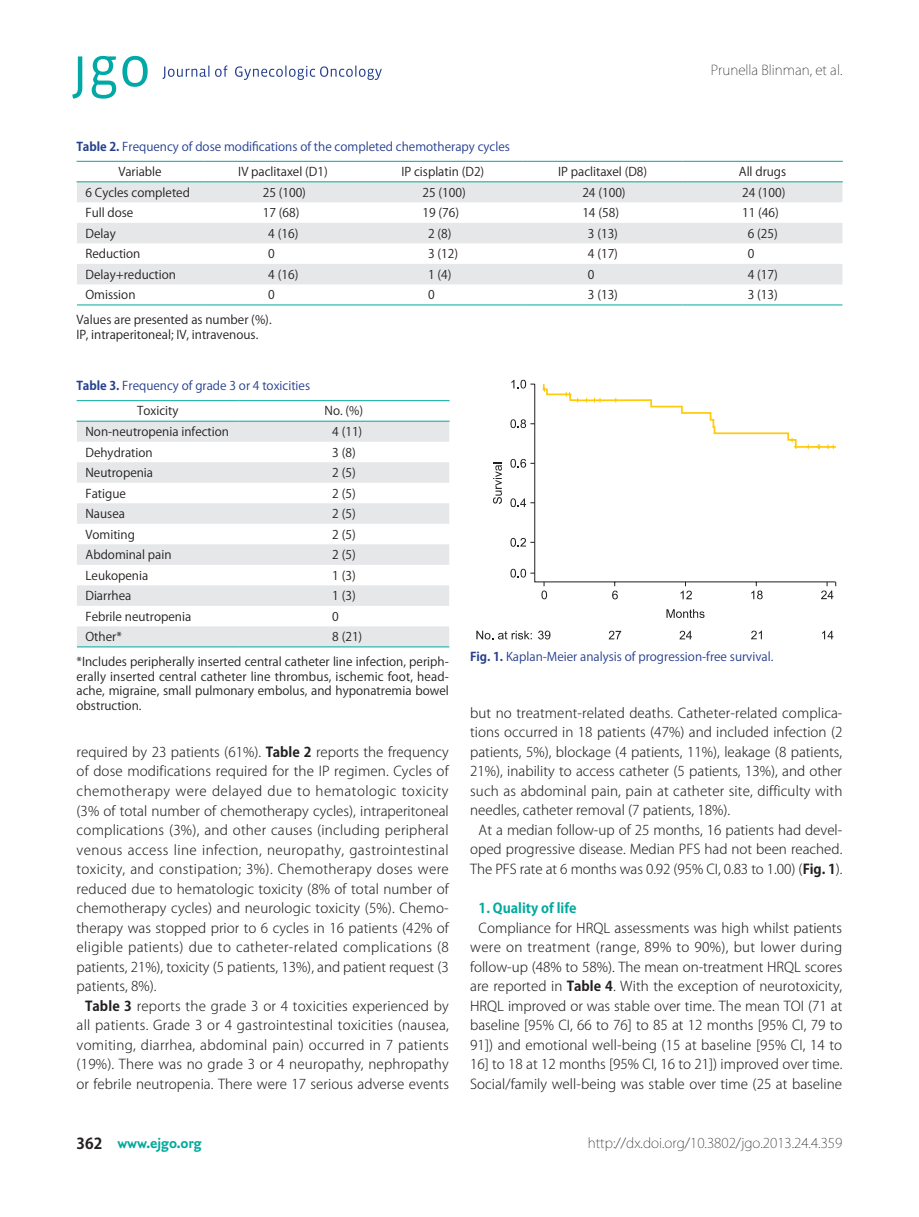
<style>
.page{position:relative;width:919px;height:1217px;background:#fff}
.page>*{position:absolute;margin:0;border:0;box-sizing:border-box;transform-origin:0 0}
.t1{font:700 15px "Nexus Sans";color:#00a99d}
.본문{font:300 13.5px/19.5px "Koz Go Pro";color:#231f20;text-align:justify}
.t2{font:200 13.5px "Koz Go Pro";color:#231f20}
._1{font:700 13.5px "Koz Go Pro";color:#00a99d}
.표내용{font:12px/14.4px "Koz Go Pro";color:#231f20;text-align:justify}
.표제목{font:12px "Koz Go Pro";color:#253f8e}
.그림제목{font:12px "Koz Go Pro";color:#253f8e}
.s1{font-weight:700}
.s2{font-family:"Koz Go Pro";color:#231f20}
</style>
<div class="page">
<svg style="left:72px;top:56px;width:76px;height:43px"></svg>
<svg style="left:162px;top:65px;width:220px;height:15px"></svg>
<svg style="left:77px;top:182px;width:765px;height:102px;fill:#e6e7e9"></svg>
<hr style="left:77px;top:161px;width:126px;height:1px;background:#00a99d">
<hr style="left:203px;top:161px;width:160px;height:1px;background:#00a99d">
<hr style="left:363px;top:161px;width:159px;height:1px;background:#00a99d">
<hr style="left:522px;top:161px;width:160px;height:1px;background:#00a99d">
<hr style="left:682px;top:161px;width:160px;height:1px;background:#00a99d">
<hr style="left:77px;top:181px;width:126px;height:1px;background:#00a99d">
<hr style="left:203px;top:181px;width:160px;height:1px;background:#00a99d">
<hr style="left:363px;top:181px;width:159px;height:1px;background:#00a99d">
<hr style="left:522px;top:181px;width:160px;height:1px;background:#00a99d">
<hr style="left:682px;top:181px;width:160px;height:1px;background:#00a99d">
<hr style="left:77px;top:304px;width:126px;height:1px;background:#00a99d">
<hr style="left:203px;top:304px;width:160px;height:1px;background:#00a99d">
<hr style="left:363px;top:304px;width:159px;height:1px;background:#00a99d">
<hr style="left:522px;top:304px;width:160px;height:1px;background:#00a99d">
<hr style="left:682px;top:304px;width:160px;height:1px;background:#00a99d">
<svg style="left:77px;top:421px;width:372px;height:225px;fill:#e6e7e9"></svg>
<hr style="left:77px;top:400px;width:162px;height:1px;background:#00a99d">
<hr style="left:239px;top:400px;width:210px;height:1px;background:#00a99d">
<hr style="left:77px;top:420px;width:162px;height:1px;background:#00a99d">
<hr style="left:239px;top:420px;width:210px;height:1px;background:#00a99d">
<hr style="left:77px;top:646px;width:162px;height:1px;background:#00a99d">
<hr style="left:239px;top:646px;width:210px;height:1px;background:#00a99d">
<svg style="left:493px;top:462px;width:9px;height:41px"></svg>
<svg style="left:612px;top:590px;width:5px;height:9px"></svg>
<svg style="left:680px;top:590px;width:11px;height:9px"></svg>
<svg style="left:751px;top:590px;width:11px;height:9px"></svg>
<svg style="left:666px;top:609px;width:38px;height:9px"></svg>
<svg style="left:530px;top:383px;width:304px;height:204px"></svg>
<svg style="left:511px;top:379px;width:15px;height:9px"></svg>
<svg style="left:510px;top:419px;width:24px;height:9px"></svg>
<svg style="left:510px;top:459px;width:24px;height:8px"></svg>
<svg style="left:510px;top:498px;width:24px;height:9px"></svg>
<svg style="left:510px;top:537px;width:24px;height:9px"></svg>
<svg style="left:510px;top:568px;width:24px;height:9px"></svg>
<svg style="left:541px;top:581px;width:6px;height:18px"></svg>
<svg style="left:608px;top:630px;width:13px;height:9px"></svg>
<svg style="left:679px;top:630px;width:12px;height:9px"></svg>
<svg style="left:751px;top:630px;width:10px;height:9px"></svg>
<svg style="left:822px;top:630px;width:11px;height:9px"></svg>
<svg style="left:476px;top:630px;width:56px;height:9px"></svg>
<svg style="left:538px;top:630px;width:12px;height:9px"></svg>
<svg style="left:542px;top:383px;width:294px;height:66px"></svg>
<svg style="left:821px;top:581px;width:15px;height:18px"></svg>
<p class="t2" style="left:710px;top:61px;width:133px">Prunella Blinman, et al.</p>
<p class="표제목" style="left:77px;top:139px;width:435px"><span class="s1">Table 2.</span> Frequency of dose modifications of the completed chemotherapy cycles</p>
<p class="표내용" style="left:118px;top:165px;width:45px">Variable</p>
<p class="표내용" style="left:238px;top:165px;width:91px">IV paclitaxel (D1)</p>
<p class="표내용" style="left:401px;top:165px;width:84px">IP cisplatin (D2)</p>
<p class="표내용" style="left:558px;top:165px;width:91px">IP paclitaxel (D8)</p>
<p class="표내용" style="left:738px;top:165px;width:49px">All drugs</p>
<p class="표내용" style="left:85px;top:185px;width:106px">6 Cycles completed</p>
<p class="표내용" style="left:263px;top:185px;width:45px">25 (100)</p>
<p class="표내용" style="left:422px;top:185px;width:45px">25 (100)</p>
<p class="표내용" style="left:582px;top:185px;width:45px">24 (100)</p>
<p class="표내용" style="left:742px;top:185px;width:45px">24 (100)</p>
<p class="표내용" style="left:85px;top:206px;width:49px">Full dose</p>
<p class="표내용" style="left:263px;top:206px;width:38px">17 (68)</p>
<p class="표내용" style="left:422px;top:206px;width:38px">19 (76)</p>
<p class="표내용" style="left:582px;top:206px;width:38px">14 (58)</p>
<p class="표내용" style="left:742px;top:206px;width:38px">11 (46)</p>
<p class="표내용" style="left:85px;top:226px;width:32px">Delay</p>
<p class="표내용" style="left:268px;top:226px;width:32px">4 (16)</p>
<p class="표내용" style="left:428px;top:226px;width:25px">2 (8)</p>
<p class="표내용" style="left:588px;top:226px;width:32px">3 (13)</p>
<p class="표내용" style="left:747px;top:226px;width:32px">6 (25)</p>
<p class="표내용" style="left:85px;top:247px;width:56px">Reduction</p>
<p class="표내용" style="left:268px;top:247px;width:8px">0</p>
<p class="표내용" style="left:428px;top:247px;width:32px">3 (12)</p>
<p class="표내용" style="left:588px;top:247px;width:32px">4 (17)</p>
<p class="표내용" style="left:747px;top:247px;width:8px">0</p>
<p class="표내용" style="left:85px;top:267px;width:92px">Delay+reduction</p>
<p class="표내용" style="left:268px;top:267px;width:32px">4 (16)</p>
<p class="표내용" style="left:428px;top:267px;width:25px">1 (4)</p>
<p class="표내용" style="left:588px;top:267px;width:8px">0</p>
<p class="표내용" style="left:747px;top:267px;width:32px">4 (17)</p>
<p class="표내용" style="left:85px;top:288px;width:52px">Omission</p>
<p class="표내용" style="left:268px;top:288px;width:8px">0</p>
<p class="표내용" style="left:428px;top:288px;width:8px">0</p>
<p class="표내용" style="left:588px;top:288px;width:32px">3 (13)</p>
<p class="표내용" style="left:747px;top:288px;width:32px">3 (13)</p>
<p class="표내용" style="left:77px;top:313px;width:196px">Values are presented as number (%).</p>
<p class="표내용" style="left:77px;top:327px;width:183px">IP, intraperitoneal; IV, intravenous.</p>
<p class="표제목" style="left:77px;top:378px;width:235px"><span class="s1">Table 3.</span> Frequency of grade 3 or 4 toxicities</p>
<p class="표내용" style="left:137px;top:404px;width:43px">Toxicity</p>
<p class="표내용" style="left:324px;top:404px;width:40px">No. (%)</p>
<p class="표내용" style="left:85px;top:424px;width:145px">Non-neutropenia infection</p>
<p class="표내용" style="left:332px;top:424px;width:32px">4 (11)</p>
<p class="표내용" style="left:85px;top:445px;width:69px">Dehydration</p>
<p class="표내용" style="left:332px;top:445px;width:25px">3 (8)</p>
<p class="표내용" style="left:85px;top:465px;width:69px">Neutropenia</p>
<p class="표내용" style="left:332px;top:465px;width:25px">2 (5)</p>
<p class="표내용" style="left:85px;top:486px;width:42px">Fatigue</p>
<p class="표내용" style="left:332px;top:486px;width:25px">2 (5)</p>
<p class="표내용" style="left:85px;top:506px;width:41px">Nausea</p>
<p class="표내용" style="left:332px;top:506px;width:25px">2 (5)</p>
<p class="표내용" style="left:85px;top:527px;width:51px">Vomiting</p>
<p class="표내용" style="left:332px;top:527px;width:25px">2 (5)</p>
<p class="표내용" style="left:85px;top:547px;width:88px">Abdominal pain</p>
<p class="표내용" style="left:332px;top:547px;width:25px">2 (5)</p>
<p class="표내용" style="left:85px;top:568px;width:64px">Leukopenia</p>
<p class="표내용" style="left:332px;top:568px;width:25px">1 (3)</p>
<p class="표내용" style="left:85px;top:588px;width:47px">Diarrhea</p>
<p class="표내용" style="left:332px;top:588px;width:25px">1 (3)</p>
<p class="표내용" style="left:85px;top:609px;width:107px">Febrile neutropenia</p>
<p class="표내용" style="left:332px;top:609px;width:8px">0</p>
<p class="표내용" style="left:85px;top:629px;width:38px">Other*</p>
<p class="표내용" style="left:332px;top:629px;width:32px">8 (21)</p>
<p class="표내용" style="left:77px;top:655px;width:374px">*Includes peripherally inserted central catheter line infection, periph&shy;erally inserted central catheter line thrombus, ischemic foot, head&shy;ache, migraine, small pulmonary embolus, and hyponatremia bowel obstruction.</p>
<p class="그림제목" style="left:470px;top:648px;width:305px"><span class="s1">Fig. 1.</span> Kaplan-Meier analysis of progression-free survival.</p>
<p class="본문" style="left:470px;top:703px;width:374px">but no treatment-related deaths. Catheter-related complica&shy;tions occurred in 18 patients (47%) and included infection (2 patients, 5%), blockage (4 patients, 11%), leakage (8 patients, 21%), inability to access catheter (5 patients, 13%), and other such as abdominal pain, pain at catheter site, difficulty with needles, catheter removal (7 patients, 18%).</p>
<p class="본문" style="left:470px;top:820px;width:374px;text-indent:9px">At a median follow-up of 25 months, 16 patients had devel&shy;oped progressive disease. Median PFS had not been reached.<br>The PFS rate at 6 months was 0.92 (95% CI, 0.83 to 1.00) (<span class="s1">Fig. 1</span>).</p>
<p class="_1" style="left:478px;top:899px;width:99px">1. Quality of life</p>
<p class="본문" style="left:470px;top:917px;width:374px;text-indent:9px">Compliance for HRQL assessments was high whilst patients were on treatment (range, 89% to 90%), but lower during follow-up (48% to 58%). The mean on-treatment HRQL scores are reported in <span class="s1">Table 4</span>. With the exception of neurotoxicity, HRQL improved or was stable over time. The mean TOI (71 at baseline [95% CI, 66 to 76] to 85 at 12 months [95% CI, 79 to 91]) and emotional well-being (15 at baseline [95% CI, 14 to 16] to 18 at 12 months [95% CI, 16 to 21]) improved over time.<br>Social/family well-being was stable over time (25 at baseline</p>
<p class="본문" style="left:77px;top:742px;width:374px">required by 23 patients (61%). <span class="s1">Table 2</span> reports the frequency of dose modifications required for the IP regimen. Cycles of chemotherapy were delayed due to hematologic toxicity (3% of total number of chemotherapy cycles), intraperitoneal complications (3%), and other causes (including peripheral venous access line infection, neuropathy, gastrointestinal toxicity, and constipation; 3%). Chemotherapy doses were reduced due to hematologic toxicity (8% of total number of chemotherapy cycles) and neurologic toxicity (5%). Chemo&shy;therapy was stopped prior to 6 cycles in 16 patients (42% of eligible patients) due to catheter-related complications (8 patients, 21%), toxicity (5 patients, 13%), and patient request (3 patients, 8%).</p>
<p class="본문" style="left:77px;top:995px;width:374px;text-indent:9px"><span class="s1">Table 3</span> reports the grade 3 or 4 toxicities experienced by all patients. Grade 3 or 4 gastrointestinal toxicities (nausea, vomiting, diarrhea, abdominal pain) occurred in 7 patients (19%). There was no grade 3 or 4 neuropathy, nephropathy or febrile neutropenia. There were 17 serious adverse events</p>
<p class="t1" style="left:77px;top:1133px;width:127px"><span class="s2">362</span> www.ejgo.org</p>
<p class="t2" style="left:587px;top:1133px;width:256px">http://dx.doi.org/10.3802/jgo.2013.24.4.359</p>
</div>
